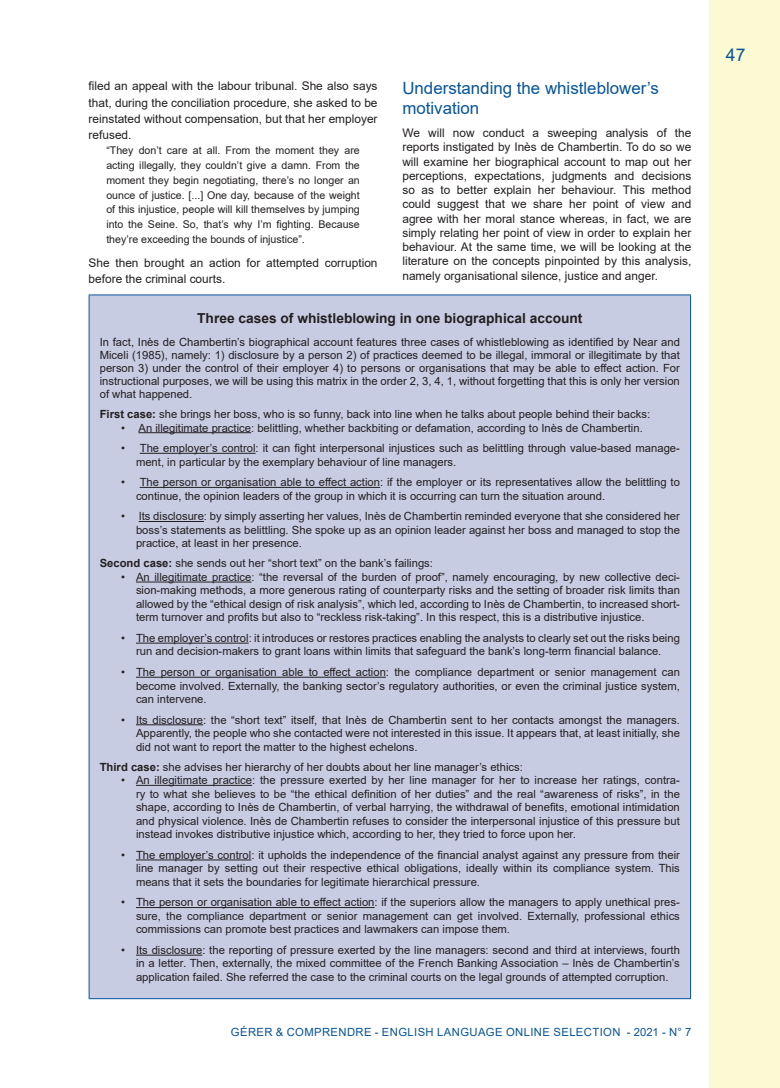
<style>
.page{position:relative;width:780px;height:1088px;background:#fff}
.page>*{position:absolute;margin:0;border:0;box-sizing:border-box;transform-origin:0 0}
.t1{font:17.5px "Arial";color:#07549a}
.Titre_1{font:16.88px/20.2px "Arial";color:#07549a}
.t2{font:700 13.75px "Arial";color:#231f20}
.texte_courant{font:11.88px/14.2px "Arial";color:#231f20;text-align:justify}
.t3{font:11.25px/13.5px "Arial";color:#231f20;text-align:justify}
.t4{font:11.25px "Arial";letter-spacing:.035em;color:#07549a}
.retrait2{font:10.62px/14.9px "Arial";color:#231f20;text-align:justify}
.s1{font-weight:700}
</style>
<div class="page">
<div style="left:709px;top:0;width:71px;height:1088px;background:#fcfad2"></div>
<div style="left:89px;top:295px;width:601px;height:703px;background:#c8cce3"></div>
<hr style="left:89px;top:294px;width:602px;height:1px;background:#07549a">
<hr style="left:89px;top:295px;width:1px;height:703px;background:#07549a">
<hr style="left:690px;top:295px;width:1px;height:703px;background:#07549a">
<hr style="left:89px;top:998px;width:602px;height:1px;background:#07549a">
<hr style="left:138px;top:432px;width:113px;height:1px;background:#231f20">
<hr style="left:140px;top:453px;width:115px;height:1px;background:#231f20">
<hr style="left:140px;top:487px;width:240px;height:1px;background:#231f20">
<hr style="left:139px;top:521px;width:65px;height:1px;background:#231f20">
<hr style="left:136px;top:582px;width:115px;height:1px;background:#231f20">
<hr style="left:136px;top:643px;width:113px;height:1px;background:#231f20">
<hr style="left:136px;top:677px;width:250px;height:1px;background:#231f20">
<hr style="left:136px;top:724px;width:67px;height:1px;background:#231f20">
<hr style="left:136px;top:785px;width:116px;height:1px;background:#231f20">
<hr style="left:136px;top:859px;width:115px;height:1px;background:#231f20">
<hr style="left:136px;top:907px;width:238px;height:1px;background:#231f20">
<hr style="left:136px;top:955px;width:66px;height:1px;background:#231f20">
<p class="texte_courant" style="left:89px;top:78px;width:290px;line-height:16.4px">filed an appeal with the labour tribunal. She also says that, during the conciliation procedure, she asked to be reinstated without compensation, but that her employer refused.</p>
<p class="retrait2" style="left:106px;top:143px;width:255px">“They don’t care at all. From the moment they are acting illegally, they couldn’t give a damn. From the moment they begin negotiating, there’s no longer an ounce of justice. [...] One day, because of the weight of this injustice, people will kill themselves by jumping into the Seine. So, that’s why I’m fighting. Because they’re exceeding the bounds of injustice”.</p>
<p class="texte_courant" style="left:89px;top:254px;width:290px;line-height:16.4px">She then brought an action for attempted corruption before the criminal courts.</p>
<p class="Titre_1" style="left:402px;top:78px;width:258px">Understanding the whistleblower’s motivation</p>
<p class="texte_courant" style="left:402px;top:126px;width:290px">We will now conduct a sweeping analysis of the reports instigated by Inès de Chambertin. To do so we will examine her biographical account to map out her perceptions, expectations, judgments and decisions so as to better explain her behaviour. This method could suggest that we share her point of view and agree with her moral stance whereas, in fact, we are simply relating her point of view in order to explain her behaviour. At the same time, we will be looking at the literature on the concepts pinpointed by this analysis, namely organisational silence, justice and anger.</p>
<p class="t2" style="left:197px;top:308px;width:387px">Three cases of whistleblowing in one biographical account</p>
<p class="t3" style="left:100px;top:336px;width:581px;line-height:13px">In fact, Inès de Chambertin’s biographical account features three cases of whistleblowing as identified by Near and Miceli (1985), namely: 1) disclosure by a person 2) of practices deemed to be illegal, immoral or illegitimate by that person 3) under the control of their employer 4) to persons or organisations that may be able to effect action. For instructional purposes, we will be using this matrix in the order 2, 3, 4, 1, without forgetting that this is only her version of what happened.</p>
<p class="t3" style="left:100px;top:407px;width:552px"><span class="s1">First case:</span> she brings her boss, who is so funny, back into line when he talks about people behind their backs:</p>
<p class="t3" style="left:121px;top:421px;width:523px">• An illegitimate practice: belittling, whether backbiting or defamation, according to Inès de Chambertin.</p>
<p class="t3" style="left:136px;top:441px;width:545px;text-indent:-15px">• The employer’s control: it can fight interpersonal injustices such as belittling through value-based manage&shy;ment, in particular by the exemplary behaviour of line managers.</p>
<p class="t3" style="left:136px;top:475px;width:545px;text-indent:-15px">• The person or organisation able to effect action: if the employer or its representatives allow the belittling to continue, the opinion leaders of the group in which it is occurring can turn the situation around.</p>
<p class="t3" style="left:136px;top:509px;width:545px;text-indent:-15px">• Its disclosure: by simply asserting her values, Inès de Chambertin reminded everyone that she considered her boss’s statements as belittling. She spoke up as an opinion leader against her boss and managed to stop the practice, at least in her presence.</p>
<p class="t3" style="left:100px;top:556px;width:335px"><span class="s1">Second case:</span> she sends out her “short text” on the bank’s failings:</p>
<p class="t3" style="left:136px;top:570px;width:545px;text-indent:-15px">• An illegitimate practice: “the reversal of the burden of proof”, namely encouraging, by new collective deci&shy;sion-making methods, a more generous rating of counterparty risks and the setting of broader risk limits than allowed by the “ethical design of risk analysis”, which led, according to Inès de Chambertin, to increased short&shy;term turnover and profits but also to “reckless risk-taking”. In this respect, this is a distributive injustice.</p>
<p class="t3" style="left:121px;top:631px;width:560px;text-align:center">• The employer’s control: it introduces or restores practices enabling the analysts to clearly set out the risks being run and decision-makers to grant loans within limits that safeguard the bank’s long-term financial balance.</p>
<p class="t3" style="left:136px;top:665px;width:545px;text-indent:-15px">• The person or organisation able to effect action: the compliance department or senior management can become involved. Externally, the banking sector’s regulatory authorities, or even the criminal justice system, can intervene.</p>
<p class="t3" style="left:136px;top:713px;width:545px;text-indent:-15px">• Its disclosure: the “short text” itself, that Inès de Chambertin sent to her contacts amongst the managers.<br>Apparently, the people who she contacted were not interested in this issue. It appears that, at least initially, she did not want to report the matter to the highest echelons.</p>
<p class="t3" style="left:100px;top:760px;width:424px"><span class="s1">Third case:</span> she advises her hierarchy of her doubts about her line manager’s ethics:</p>
<p class="t3" style="left:136px;top:773px;width:545px;text-indent:-15px">• An illegitimate practice: the pressure exerted by her line manager for her to increase her ratings, contra&shy;ry to what she believes to be “the ethical definition of her duties” and the real “awareness of risks”, in the shape, according to Inès de Chambertin, of verbal harrying, the withdrawal of benefits, emotional intimidation and physical violence. Inès de Chambertin refuses to consider the interpersonal injustice of this pressure but instead invokes distributive injustice which, according to her, they tried to force upon her.</p>
<p class="t3" style="left:136px;top:848px;width:545px;text-indent:-15px">• The employer’s control: it upholds the independence of the financial analyst against any pressure from their line manager by setting out their respective ethical obligations, ideally within its compliance system. This means that it sets the boundaries for legitimate hierarchical pressure.</p>
<p class="t3" style="left:136px;top:895px;width:545px;text-indent:-15px">• The person or organisation able to effect action: if the superiors allow the managers to apply unethical pres&shy;sure, the compliance department or senior management can get involved. Externally, professional ethics commissions can promote best practices and lawmakers can impose them.</p>
<p class="t3" style="left:136px;top:943px;width:545px;text-indent:-15px">• Its disclosure: the reporting of pressure exerted by the line managers: second and third at interviews, fourth in a letter. Then, externally, the mixed committee of the French Banking Association – Inès de Chambertin’s application failed. She referred the case to the criminal courts on the legal grounds of attempted corruption.</p>
<p class="t4" style="left:231px;top:1024px;width:462px">GÉRER &amp; COMPRENDRE - ENGLISH LANGUAGE ONLINE SELECTION - 2021 - N° 7</p>
<h1 class="t1" style="left:726px;top:42px;width:21px">47</h1>
</div>
